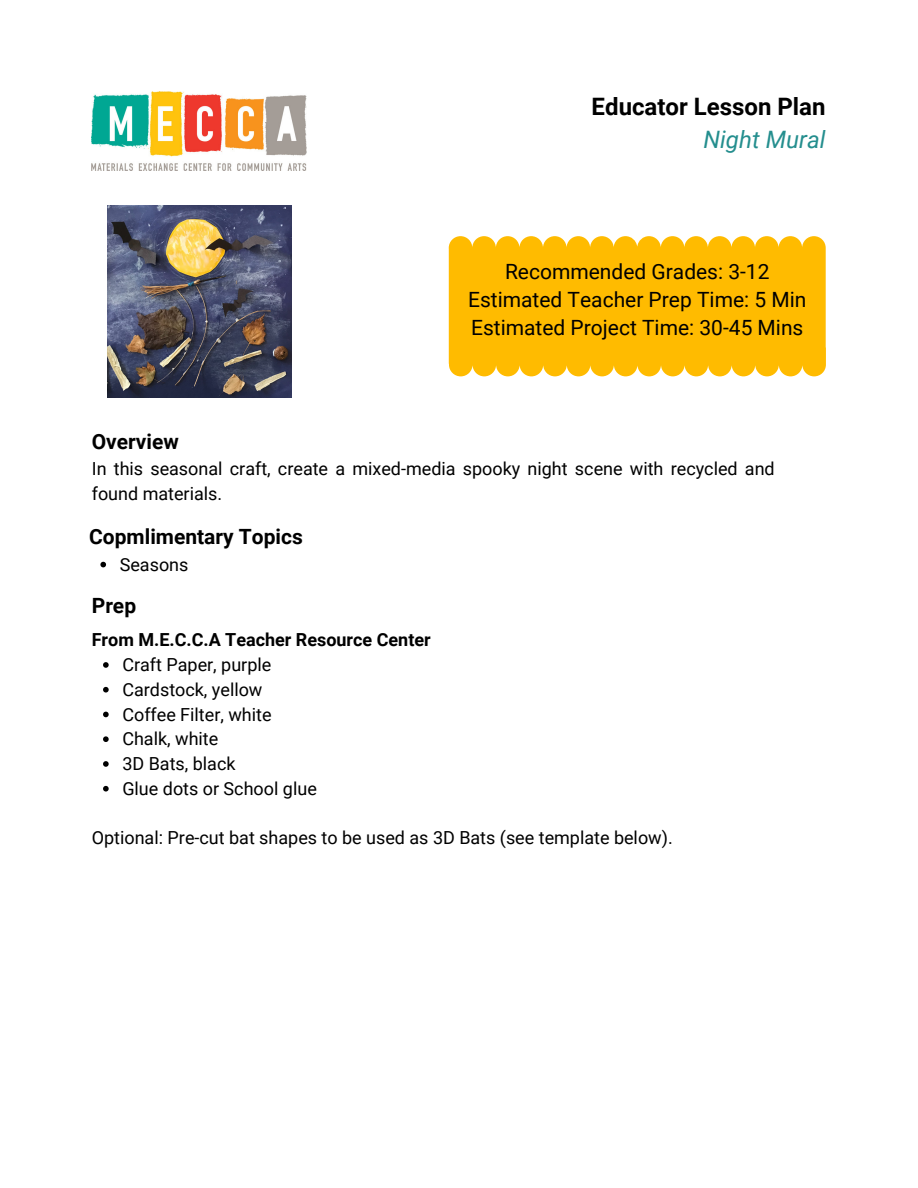
<style>
.page{position:relative;width:918px;height:1188px;background:#fff}
.page>*{position:absolute;margin:0;border:0;box-sizing:border-box;transform-origin:0 0}
.t1{font:700 24px "Roboto";color:#000}
.t2{font:italic 24px "Roboto";color:#248e8e}
.t3{font:21px/28.2px "Roboto";color:#000;text-align:center}
.t4{font:700 21px "Roboto";color:#000}
.t5{font:18px/24.8px "Roboto";color:#000}
.t6{font:700 18px "Roboto";color:#000}
</style>
<div class="page">
<div style="left:449px;top:236px;width:377px;height:140px;background:#fb0"></div>
<img style="left:92px;top:92px;width:215px;height:79px">
<svg style="left:103px;top:662px;width:6px;height:6px"></svg>
<svg style="left:103px;top:687px;width:6px;height:6px"></svg>
<svg style="left:103px;top:712px;width:6px;height:5px"></svg>
<svg style="left:103px;top:736px;width:6px;height:6px"></svg>
<svg style="left:103px;top:761px;width:6px;height:6px"></svg>
<svg style="left:103px;top:786px;width:6px;height:6px"></svg>
<svg style="left:100px;top:562px;width:6px;height:5px"></svg>
<img style="left:107px;top:206px;width:185px;height:192px">
<p class="t1" style="left:592px;top:93px;width:235px">Educator Lesson Plan</p>
<p class="t2" style="left:704px;top:125px;width:124px">Night Mural</p>
<p class="t4" style="left:92px;top:429px;width:89px">Overview</p>
<p class="t3" style="left:468px;top:258px;width:340px">Recommended Grades: 3-12<br>Estimated Teacher Prep Time: 5 Min<br>Estimated Project Time: 30-45 Mins</p>
<p class="t5" style="left:92px;top:456px;width:684px">In this seasonal craft, create a mixed-media spooky night scene with recycled and found materials.</p>
<p class="t4" style="left:89px;top:525px;width:215px">Copmlimentary Topics</p>
<p class="t5" style="left:120px;top:552px;width:70px">Seasons</p>
<p class="t4" style="left:92px;top:594px;width:46px">Prep</p>
<p class="t6" style="left:92px;top:630px;width:340px">From M.E.C.C.A Teacher Resource Center</p>
<p class="t5" style="left:122px;top:653px;width:150px">Craft Paper, purple</p>
<p class="t5" style="left:122px;top:677px;width:142px">Cardstock, yellow</p>
<p class="t5" style="left:122px;top:702px;width:151px">Coffee Filter, white</p>
<p class="t5" style="left:122px;top:727px;width:97px">Chalk, white</p>
<p class="t5" style="left:122px;top:752px;width:115px">3D Bats, black</p>
<p class="t5" style="left:122px;top:776px;width:196px">Glue dots or School glue</p>
<p class="t5" style="left:92px;top:826px;width:582px">Optional: Pre-cut bat shapes to be used as 3D Bats (see template below).</p>
</div>
